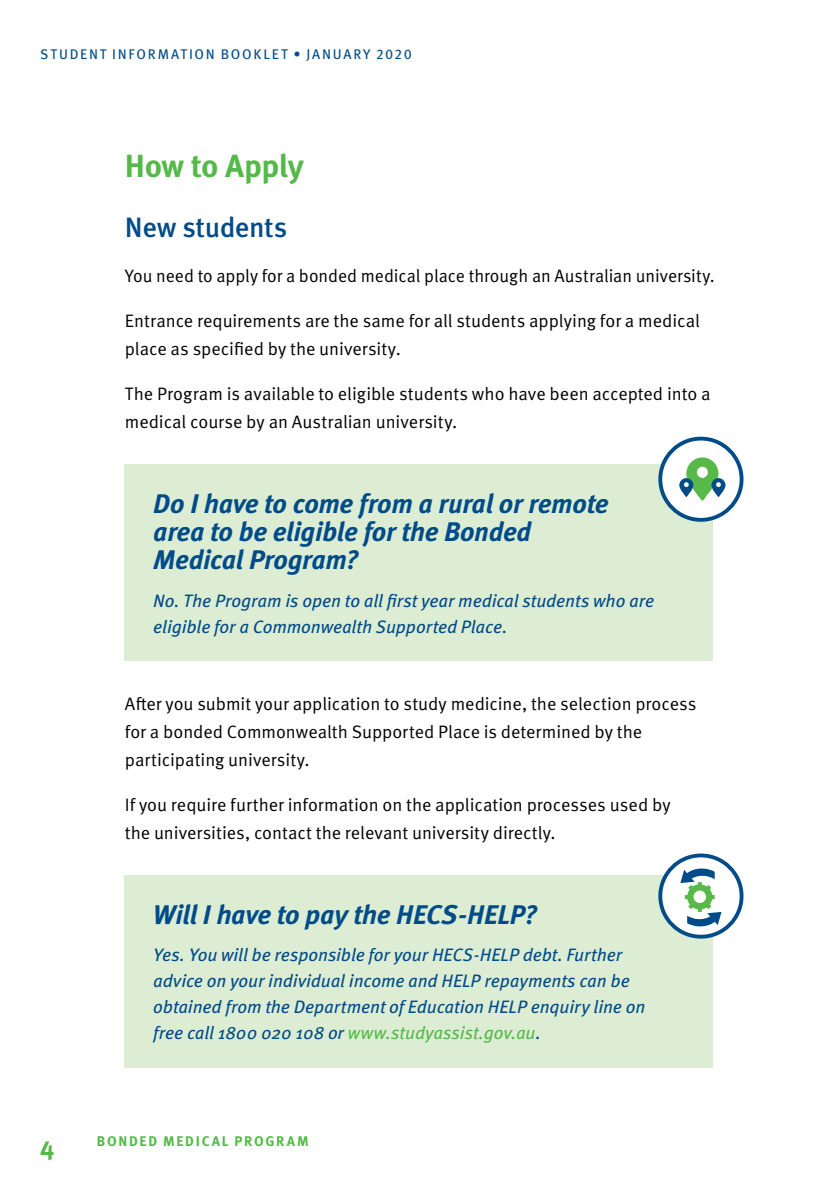
<style>
.page{position:relative;width:840px;height:1191px;background:#fff}
.page>*{position:absolute;margin:0;border:0;box-sizing:border-box;transform-origin:0 0}
.t1{font:700 32px "Meta OT";letter-spacing:-.015em;color:#54b948}
.t2{font:500 28px "Meta OT";letter-spacing:-.015em;color:#004b88}
.Question{font:italic 700 27px/28px "Meta OT";letter-spacing:-.015em;color:#004b88}
.t3{font:700 26px "Meta OT";color:#54b948}
.Body{font:18px/28px "Meta OT Norm";letter-spacing:-.005em;color:#000}
.Answer{font:italic 18px/26px "Meta OT";letter-spacing:-.005em;color:#004b88}
.t4{font:14px "Meta OT";letter-spacing:.125em;color:#004b88}
.t5{font:700 14px "Meta OT";letter-spacing:.125em;color:#54b948}
.s1{color:#54b948}
</style>
<div class="page">
<div style="left:125px;top:465px;width:587px;height:196px;background:#dcedd4"></div>
<div style="left:125px;top:875px;width:587px;height:192px;background:#dcedd4"></div>
<div style="left:660px;top:438px;width:81px;height:82px;background:#fff;border-radius:50%"></div>
<div style="left:658px;top:437px;width:85px;height:85px;border:4px solid #004b88;border-radius:50%"></div>
<svg style="left:679px;top:457px;width:46px;height:44px"></svg>
<svg style="left:660px;top:855px;width:81px;height:81px"></svg>
<div style="left:658px;top:853px;width:85px;height:85px;border:4px solid #004b88;border-radius:50%"></div>
<svg style="left:680px;top:867px;width:41px;height:61px"></svg>
<p class="t4" style="left:40px;top:46px;width:373px">STUDENT INFORMATION BOOKLET • JANUARY 2020</p>
<h1 class="t1" style="left:125px;top:146px;width:180px">How to Apply</h1>
<h2 class="t2" style="left:125px;top:210px;width:164px">New students</h2>
<p class="Body" style="left:125px;top:262px;width:591px">You need to apply for a bonded medical place through an Australian university.</p>
<p class="Body" style="left:125px;top:307px;width:576px">Entrance requirements are the same for all students applying for a medical place as specified by the university.</p>
<p class="Body" style="left:125px;top:380px;width:587px">The Program is available to eligible students who have been accepted into a medical course by an Australian university.</p>
<p class="Question" style="left:153px;top:490px;width:456px">Do I have to come from a rural or remote area to be eligible for the Bonded<br>Medical Program?</p>
<p class="Answer" style="left:153px;top:587px;width:502px">No. The Program is open to all first year medical students who are eligible for a Commonwealth Supported Place.</p>
<p class="Body" style="left:125px;top:689px;width:572px">After you submit your application to study medicine, the selection process for a bonded Commonwealth Supported Place is determined by the participating university.</p>
<p class="Body" style="left:125px;top:790px;width:547px">If you require further information on the application processes used by the universities, contact the relevant university directly.</p>
<h3 class="t3" style="left:40px;top:1129px;width:16px">4</h3>
<p class="Question" style="left:153px;top:900px;width:385px">Will I have to pay the HECS-HELP?</p>
<p class="Answer" style="left:153px;top:941px;width:493px">Yes. You will be responsible for your HECS-HELP debt. Further advice on your individual income and HELP repayments can be obtained from the Department of Education HELP enquiry line on free call 1800 020 108 or <span class="s1">www.studyassist.gov.au</span>.</p>
<p class="t5" style="left:97px;top:1132px;width:213px">BONDED MEDICAL PROGRAM</p>
</div>
